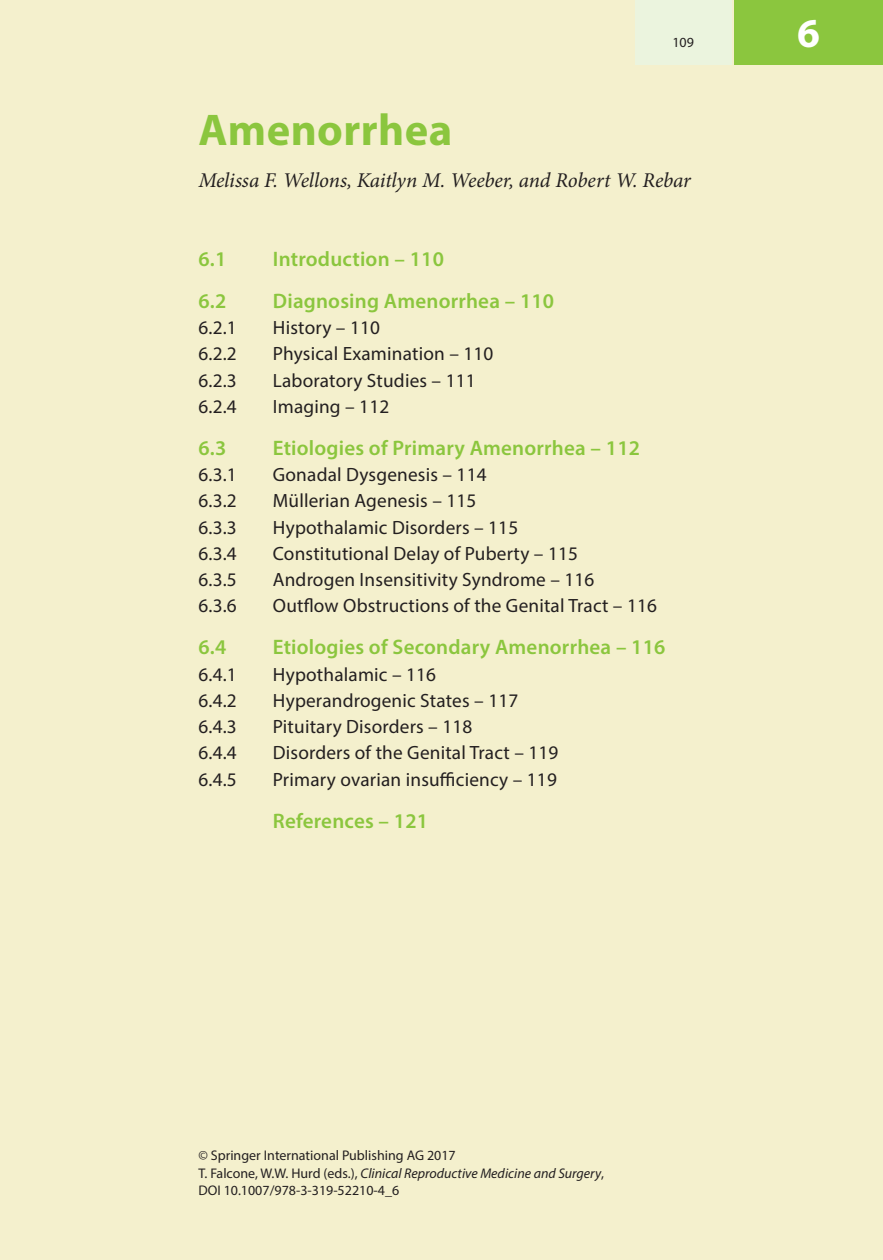
<style>
.page{position:relative;width:883px;height:1260px;background:#f4f0cd}
.page>*{position:absolute;margin:0;border:0;box-sizing:border-box;transform-origin:0 0}
.t1{font:700 44.62px "Gglmpm Myriad Pro";letter-spacing:.01em;color:#8bc63e}
.t2{font:700 41.12px "Gglmpm Myriad Pro";color:#fff}
.t3{font:600 21px "Hbrwsl Myriad Pro";letter-spacing:.01em;color:#8bc63e}
.t4{font:italic 21px "Fwyjbs Minion Pro";letter-spacing:-.01em;color:#231f20}
.t5{font:19.25px "Sjntsf Myriad Pro";letter-spacing:.01em;color:#231f20}
.t6{font:14px "Sjntsf Myriad Pro";color:#231f20}
.t7{font:italic 14px "Wdyqks Myriad Pro";color:#231f20}
.s1{font-family:"Sjntsf Myriad Pro";font-style:normal}
</style>
<div class="page">
<div style="left:734px;top:0;width:149px;height:64px;background:#8bc63e"></div>
<div style="left:635px;top:0;width:97px;height:64px;background:#ebf4de"></div>
<p class="t6" style="left:673px;top:34px;width:23px">109</p>
<h1 class="t1" style="left:198px;top:101px;width:255px">Amenorrhea</h1>
<p class="t4" style="left:198px;top:166px;width:494px">Melissa F. Wellons, Kaitlyn M. Weeber, and Robert W. Rebar</p>
<p class="t3" style="left:198px;top:246px;width:29px">6.1</p>
<p class="t3" style="left:273px;top:246px;width:173px">Introduction – 110</p>
<p class="t3" style="left:198px;top:288px;width:29px">6.2</p>
<p class="t3" style="left:273px;top:288px;width:283px">Diagnosing Amenorrhea – 110</p>
<p class="t5" style="left:198px;top:316px;width:40px">6.2.1</p>
<p class="t5" style="left:273px;top:316px;width:109px">History – 110</p>
<p class="t5" style="left:198px;top:342px;width:40px">6.2.2</p>
<p class="t5" style="left:273px;top:342px;width:222px">Physical Examination – 110</p>
<p class="t5" style="left:198px;top:368px;width:40px">6.2.3</p>
<p class="t5" style="left:273px;top:368px;width:204px">Laboratory Studies – 111</p>
<p class="t5" style="left:198px;top:395px;width:40px">6.2.4</p>
<p class="t5" style="left:273px;top:395px;width:118px">Imaging – 112</p>
<p class="t3" style="left:198px;top:435px;width:29px">6.3</p>
<p class="t3" style="left:273px;top:435px;width:369px">Etiologies of Primary Amenorrhea – 112</p>
<p class="t5" style="left:198px;top:463px;width:40px">6.3.1</p>
<p class="t5" style="left:273px;top:463px;width:215px">Gonadal Dysgenesis – 114</p>
<p class="t5" style="left:198px;top:489px;width:40px">6.3.2</p>
<p class="t5" style="left:273px;top:489px;width:205px">Müllerian Agenesis – 115</p>
<p class="t5" style="left:198px;top:515px;width:40px">6.3.3</p>
<p class="t5" style="left:273px;top:515px;width:247px">Hypothalamic Disorders – 115</p>
<p class="t5" style="left:198px;top:542px;width:40px">6.3.4</p>
<p class="t5" style="left:273px;top:542px;width:307px">Constitutional Delay of Puberty – 115</p>
<p class="t5" style="left:198px;top:568px;width:40px">6.3.5</p>
<p class="t5" style="left:273px;top:568px;width:323px">Androgen Insensitivity Syndrome – 116</p>
<p class="t5" style="left:198px;top:594px;width:40px">6.3.6</p>
<p class="t5" style="left:273px;top:594px;width:386px">Outflow Obstructions of the Genital Tract – 116</p>
<p class="t3" style="left:198px;top:634px;width:29px">6.4</p>
<p class="t3" style="left:273px;top:634px;width:394px">Etiologies of Secondary Amenorrhea – 116</p>
<p class="t5" style="left:198px;top:662px;width:40px">6.4.1</p>
<p class="t5" style="left:273px;top:662px;width:165px">Hypothalamic – 116</p>
<p class="t5" style="left:198px;top:689px;width:40px">6.4.2</p>
<p class="t5" style="left:273px;top:689px;width:247px">Hyperandrogenic States – 117</p>
<p class="t5" style="left:198px;top:715px;width:40px">6.4.3</p>
<p class="t5" style="left:273px;top:715px;width:201px">Pituitary Disorders – 118</p>
<p class="t5" style="left:198px;top:741px;width:40px">6.4.4</p>
<p class="t5" style="left:273px;top:741px;width:287px">Disorders of the Genital Tract – 119</p>
<p class="t5" style="left:198px;top:767px;width:40px">6.4.5</p>
<p class="t5" style="left:273px;top:767px;width:286px">Primary ovarian insufficiency – 119</p>
<p class="t3" style="left:273px;top:807px;width:157px">References – 121</p>
<h2 class="t2" style="left:797px;top:6px;width:24px">6</h2>
<p class="t6" style="left:198px;top:1147px;width:259px">© Springer International Publishing AG 2017</p>
<p class="t7" style="left:198px;top:1164px;width:407px"><span class="s1">T. Falcone, W.W. Hurd (eds.),</span> Clinical Reproductive Medicine and Surgery<span class="s1">,</span></p>
<p class="t6" style="left:198px;top:1182px;width:202px">DOI 10.1007/978-3-319-52210-4_6</p>
</div>
